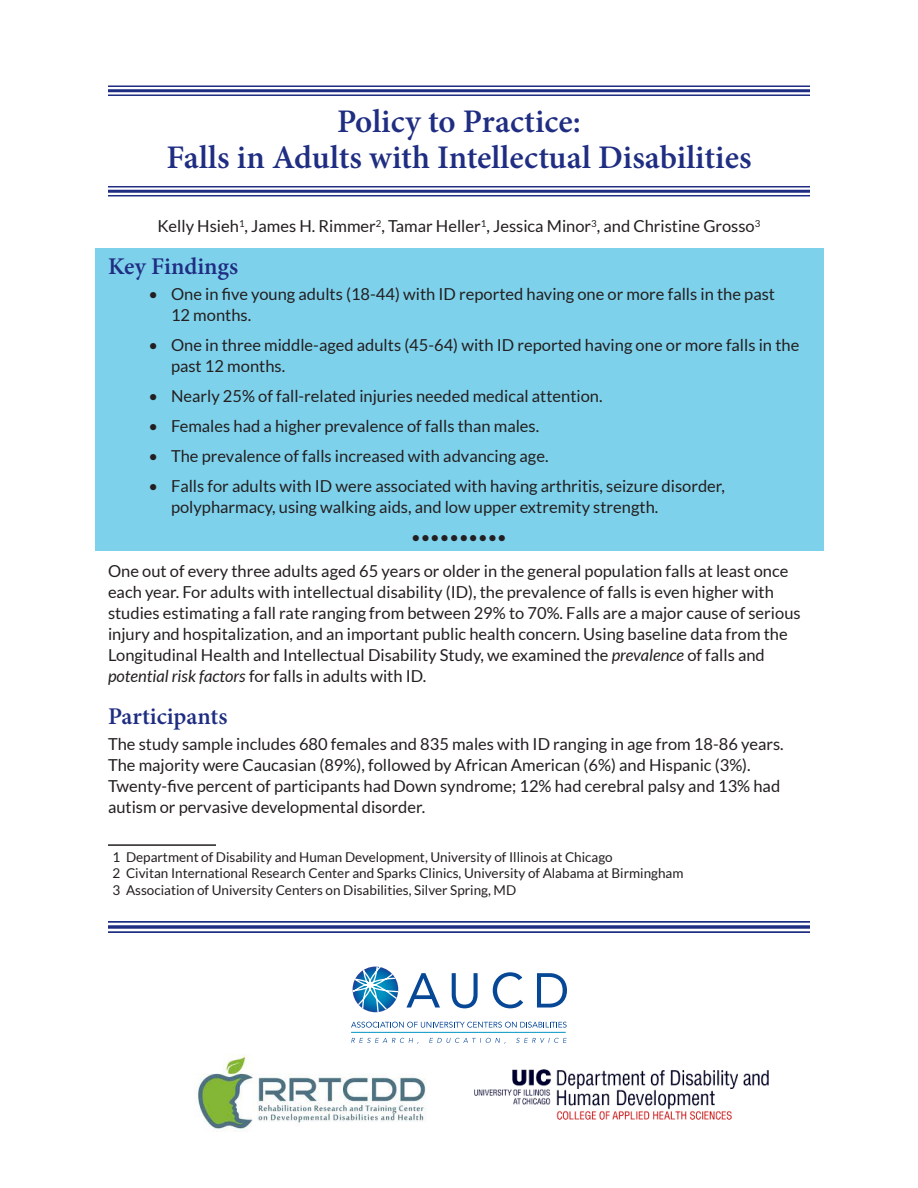
<style>
.page{position:relative;width:918px;height:1188px;background:#fff}
.page>*{position:absolute;margin:0;border:0;box-sizing:border-box;transform-origin:0 0}
.t1{font:600 33px/36px "Minion Pro";color:#1f2d82;text-align:center}
.t2{font:600 24px "Minion Pro";color:#1f2d82}
.t3{font:16.5px/21px "Lato";color:#231f20}
.footnote{font:13.5px "Lato";color:#231f20}
.s1{font-style:italic}
</style>
<div class="page">
<div style="left:95px;top:248px;width:729px;height:303px;background:#7ed1eb"></div>
<hr style="left:108px;top:85px;width:702px;height:2px;background:#1f2d82">
<hr style="left:108px;top:89px;width:702px;height:3px;background:#1f2d82">
<hr style="left:108px;top:94px;width:702px;height:2px;background:#1f2d82">
<hr style="left:108px;top:186px;width:702px;height:1px;background:#1f2d82">
<hr style="left:108px;top:190px;width:702px;height:3px;background:#1f2d82">
<hr style="left:108px;top:195px;width:702px;height:1px;background:#1f2d82">
<hr style="left:108px;top:844px;width:108px;height:2px;background:#231f20">
<svg style="left:406px;top:973px;width:34px;height:35px"></svg>
<svg style="left:452px;top:973px;width:26px;height:35px"></svg>
<svg style="left:493px;top:972px;width:30px;height:36px"></svg>
<svg style="left:537px;top:973px;width:30px;height:35px"></svg>
<svg style="left:351px;top:1022px;width:216px;height:6px"></svg>
<svg style="left:351px;top:1038px;width:67px;height:6px"></svg>
<svg style="left:429px;top:1038px;width:77px;height:6px"></svg>
<svg style="left:516px;top:1038px;width:51px;height:5px"></svg>
<hr style="left:351px;top:1032px;width:215px;height:1px;background:#0094c3">
<svg style="left:353px;top:967px;width:45px;height:45px"></svg>
<img style="left:196px;top:1055px;width:230px;height:77px">
<img style="left:474px;top:1069px;width:295px;height:51px">
<hr style="left:108px;top:921px;width:702px;height:2px;background:#1f2d82">
<svg style="left:108px;top:925px;width:702px;height:4px;background:#3e4a93"></svg>
<hr style="left:108px;top:931px;width:702px;height:2px;background:#1f2d82">
<h1 class="t1" style="left:167px;top:103px;width:586px">Policy to Practice:<br>Falls in Adults with Intellectual Disabilities</h1>
<p class="t3" style="left:158px;top:216px;width:604px">Kelly Hsieh<sup>1</sup>, James H. Rimmer<sup>2</sup>, Tamar Heller<sup>1</sup>, Jessica Minor<sup>3</sup>, and Christine Grosso<sup>3</sup></p>
<h2 class="t2" style="left:108px;top:250px;width:132px">Key Findings</h2>
<p class="t3" style="left:171px;top:283px;width:606px;text-indent:-22px">• One in five young adults (18-44) with ID reported having one or more falls in the past<br>12 months.</p>
<p class="t3" style="left:171px;top:334px;width:630px;text-indent:-22px">• One in three middle-aged adults (45-64) with ID reported having one or more falls in the past 12 months.</p>
<p class="t3" style="left:148px;top:385px;width:456px">• Nearly 25% of fall-related injuries needed medical attention.</p>
<p class="t3" style="left:148px;top:415px;width:392px">• Females had a higher prevalence of falls than males.</p>
<p class="t3" style="left:148px;top:445px;width:402px">• The prevalence of falls increased with advancing age.</p>
<p class="t3" style="left:171px;top:475px;width:555px;text-indent:-22px">• Falls for adults with ID were associated with having arthritis, seizure disorder, polypharmacy, using walking aids, and low upper extremity strength.</p>
<p class="t3" style="left:411px;top:526px;width:97px">••••••••••</p>
<p class="t3" style="left:108px;top:561px;width:694px">One out of every three adults aged 65 years or older in the general population falls at least once each year. For adults with intellectual disability (ID), the prevalence of falls is even higher with studies estimating a fall rate ranging from between 29% to 70%. Falls are a major cause of serious injury and hospitalization, and an important public health concern. Using baseline data from the Longitudinal Health and Intellectual Disability Study, we examined the <span class="s1">prevalence</span> of falls and <span class="s1">potential risk factors</span> for falls in adults with ID.</p>
<h2 class="t2" style="left:108px;top:700px;width:121px">Participants</h2>
<p class="t3" style="left:108px;top:733px;width:677px">The study sample includes 680 females and 835 males with ID ranging in age from 18-86 years.<br>The majority were Caucasian (89%), followed by African American (6%) and Hispanic (3%).<br>Twenty-five percent of participants had Down syndrome; 12% had cerebral palsy and 13% had autism or pervasive developmental disorder.</p>
<p class="footnote" style="left:112px;top:849px;width:502px">1 Department of Disability and Human Development, University of Illinois at Chicago</p>
<p class="footnote" style="left:112px;top:866px;width:573px">2 Civitan International Research Center and Sparks Clinics, University of Alabama at Birmingham</p>
<p class="footnote" style="left:112px;top:882px;width:405px">3 Association of University Centers on Disabilities, Silver Spring, MD</p>
</div>
